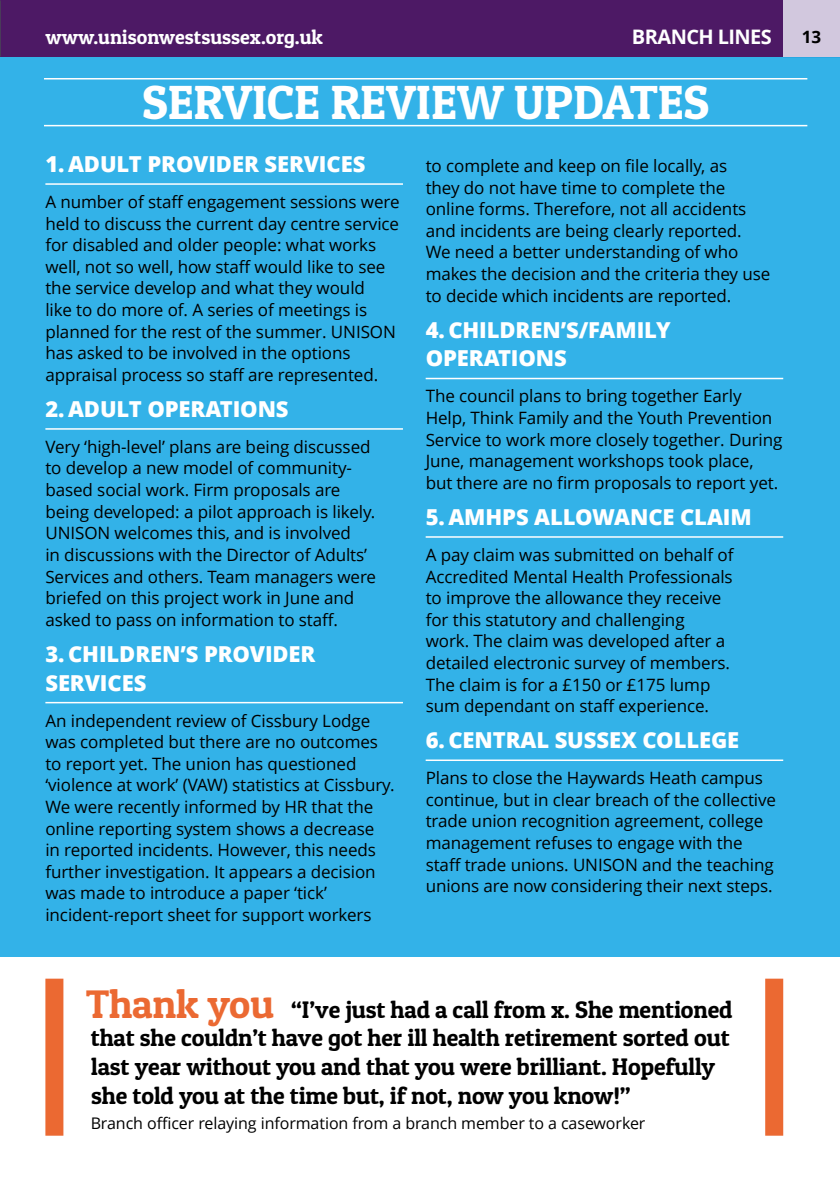
<style>
.page{position:relative;width:840px;height:1191px;background:#fff}
.page>*{position:absolute;margin:0;border:0;box-sizing:border-box;transform-origin:0 0}
.Heading{font:48px "Patua One";letter-spacing:-.005em;color:#fff}
.Heading-2{font:24px/28.8px "Patua One";letter-spacing:-.005em;color:#000}
.Main_body_text{font:800 22px/28.8px "Open Sans";letter-spacing:-.005em;color:#fff}
.t1{font:20px "Patua One";color:#fff}
.t2{font:700 20px "Open Sans";letter-spacing:-.03em;color:#fff}
.Main_body_text-2{font:17px/21.6px "Open Sans";letter-spacing:-.005em;color:#000}
.t3{font:700 17px "Open Sans";color:#000}
.Heading-3{font:16px "Open Sans";letter-spacing:-.005em;color:#000}
.s1{font-size:40px;color:#eb6932}
</style>
<div class="page">
<div style="left:0;top:0;width:782px;height:57px;background:#4d1965"></div>
<div style="left:782px;top:0;width:57px;height:57px;background:#d2c8de"></div>
<div style="left:0;top:57px;width:839px;height:900px;background:#33b2e8"></div>
<hr style="left:45px;top:183px;width:358px;height:2px;background:#fff">
<hr style="left:45px;top:428px;width:358px;height:2px;background:#fff">
<hr style="left:45px;top:702px;width:358px;height:1px;background:#fff">
<div style="left:45px;top:978px;width:18px;height:157px;background:#eb6932"></div>
<hr style="left:44px;top:78px;width:762px;height:1px;background:#fff">
<hr style="left:44px;top:125px;width:762px;height:1px;background:#fff">
<hr style="left:425px;top:378px;width:357px;height:1px;background:#fff">
<hr style="left:425px;top:536px;width:357px;height:2px;background:#fff">
<hr style="left:425px;top:759px;width:357px;height:2px;background:#fff">
<div style="left:764px;top:978px;width:18px;height:157px;background:#eb6932"></div>
<p class="t1" style="left:45px;top:25px;width:279px">www.unisonwestsussex.org.uk</p>
<p class="t2" style="left:631px;top:26px;width:141px">BRANCH LINES</p>
<p class="t3" style="left:801px;top:27px;width:21px">13</p>
<p class="Heading" style="left:142px;top:73px;width:568px">SERVICE REVIEW UPDATES</p>
<p class="Main_body_text-2" style="left:425px;top:155px;width:346px">to complete and keep on file locally, as<br>they do not have time to complete the online forms. Therefore, not all accidents and incidents are being clearly reported.<br>We need a better understanding of who makes the decision and the criteria they use to decide which incidents are reported.</p>
<p class="Main_body_text" style="left:425px;top:315px;width:246px">4. CHILDREN’S/FAMILY<br>OPERATIONS</p>
<p class="Main_body_text-2" style="left:425px;top:386px;width:358px">The council plans to bring together Early Help, Think Family and the Youth Prevention Service to work more closely together. During June, management workshops took place, but there are no firm proposals to report yet.</p>
<p class="Main_body_text" style="left:425px;top:503px;width:327px">5. AMHPS ALLOWANCE CLAIM</p>
<p class="Main_body_text-2" style="left:425px;top:544px;width:309px">A pay claim was submitted on behalf of Accredited Mental Health Professionals to improve the allowance they receive for this statutory and challenging<br>work. The claim was developed after a detailed electronic survey of members.<br>The claim is for a £150 or £175 lump sum dependant on staff experience.</p>
<p class="Main_body_text" style="left:425px;top:726px;width:315px">6. CENTRAL SUSSEX COLLEGE</p>
<p class="Main_body_text-2" style="left:425px;top:767px;width:352px">Plans to close the Haywards Heath campus continue, but in clear breach of the collective trade union recognition agreement, college management refuses to engage with the staff trade unions. UNISON and the teaching unions are now considering their next steps.</p>
<p class="Main_body_text" style="left:45px;top:150px;width:321px">1. ADULT PROVIDER SERVICES</p>
<p class="Main_body_text-2" style="left:45px;top:191px;width:355px">A number of staff engagement sessions were held to discuss the current day centre service for disabled and older people: what works well, not so well, how staff would like to see the service develop and what they would<br>like to do more of. A series of meetings is planned for the rest of the summer. UNISON has asked to be involved in the options appraisal process so staff are represented.</p>
<p class="Main_body_text" style="left:45px;top:395px;width:244px">2. ADULT OPERATIONS</p>
<p class="Main_body_text-2" style="left:45px;top:436px;width:332px">Very ‘high-level’ plans are being discussed to develop a new model of community&shy;based social work. Firm proposals are being developed: a pilot approach is likely.<br>UNISON welcomes this, and is involved<br>in discussions with the Director of Adults’ Services and others. Team managers were briefed on this project work in June and asked to pass on information to staff.</p>
<p class="Main_body_text" style="left:45px;top:639px;width:271px">3. CHILDREN’S PROVIDER<br>SERVICES</p>
<p class="Main_body_text-2" style="left:45px;top:710px;width:350px">An independent review of Cissbury Lodge was completed but there are no outcomes to report yet. The union has questioned ‘violence at work’ (VAW) statistics at Cissbury.<br>We were recently informed by HR that the online reporting system shows a decrease<br>in reported incidents. However, this needs further investigation. It appears a decision was made to introduce a paper ‘tick’ incident-report sheet for support workers</p>
<p class="Heading-2" style="left:86px;top:994px;width:647px"><span class="s1">Thank you</span> “I’ve just had a call from x. She mentioned that she couldn’t have got her ill health retirement sorted out last year without you and that you were brilliant. Hopefully she told you at the time but, if not, now you know!”</p>
<p class="Heading-3" style="left:91px;top:1114px;width:556px">Branch officer relaying information from a branch member to a caseworker</p>
</div>
